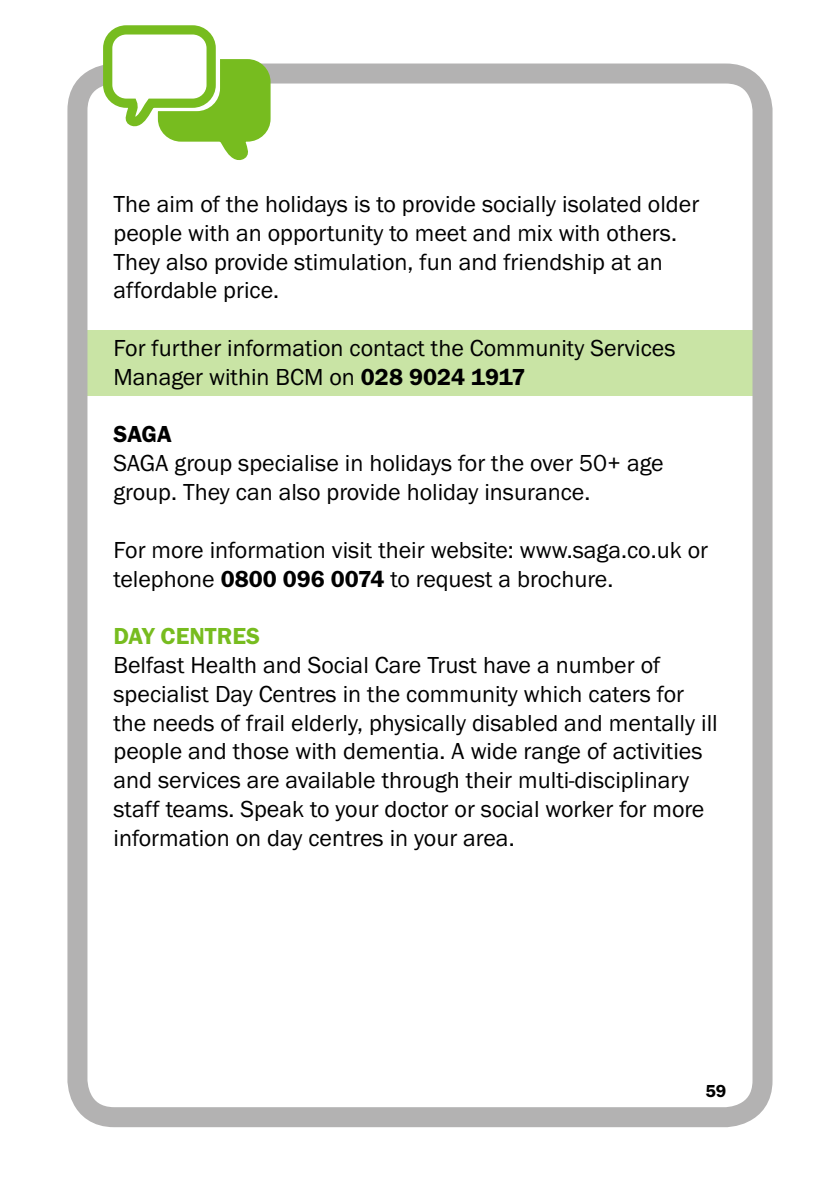
<style>
.page{position:relative;width:840px;height:1191px;background:#fff}
.page>*{position:absolute;margin:0;border:0;box-sizing:border-box;transform-origin:0 0}
.t1{font:24px/28.8px "Franklin Got ITC";color:#000}
.t2{font:600 24px "Franklin Got ITC";color:#77bc1f}
.t3{font:600 24px "Franklin Got ITC";color:#000}
.t4{font:600 18px "Franklin Got ITC";color:#000}
.s1{font-weight:600}
</style>
<div class="page">
<div style="left:77px;top:330px;width:686px;height:65px;background:#c9e4a5"></div>
<div style="left:67px;top:63px;width:705px;height:1064px;border:20px solid #b3b2b2;border-radius:37px"></div>
<svg style="left:102px;top:25px;width:169px;height:135px"></svg>
<p class="t1" style="left:113px;top:189px;width:587px">The aim of the holidays is to provide socially isolated older people with an opportunity to meet and mix with others.<br>They also provide stimulation, fun and friendship at an affordable price.</p>
<p class="t1" style="left:113px;top:333px;width:563px">For further information contact the Community Services<br>Manager within BCM on <span class="s1">028 9024 1917</span></p>
<p class="t3" style="left:113px;top:420px;width:16px">SAGA</p>
<p class="t1" style="left:113px;top:448px;width:551px">SAGA group specialise in holidays for the over 50+ age group. They can also provide holiday insurance.</p>
<p class="t1" style="left:113px;top:535px;width:595px">For more information visit their website: www.saga.co.uk or telephone <span class="s1">0800 096 0074</span> to request a brochure.</p>
<p class="t2" style="left:113px;top:622px;width:148px">DAY CENTRES</p>
<p class="t1" style="left:113px;top:650px;width:605px">Belfast Health and Social Care Trust have a number of specialist Day Centres in the community which caters for the needs of frail elderly, physically disabled and mentally ill people and those with dementia. A wide range of activities and services are available through their multi-disciplinary staff teams. Speak to your doctor or social worker for more information on day centres in your area.</p>
<p class="t4" style="left:705px;top:1080px;width:22px">59</p>
</div>
